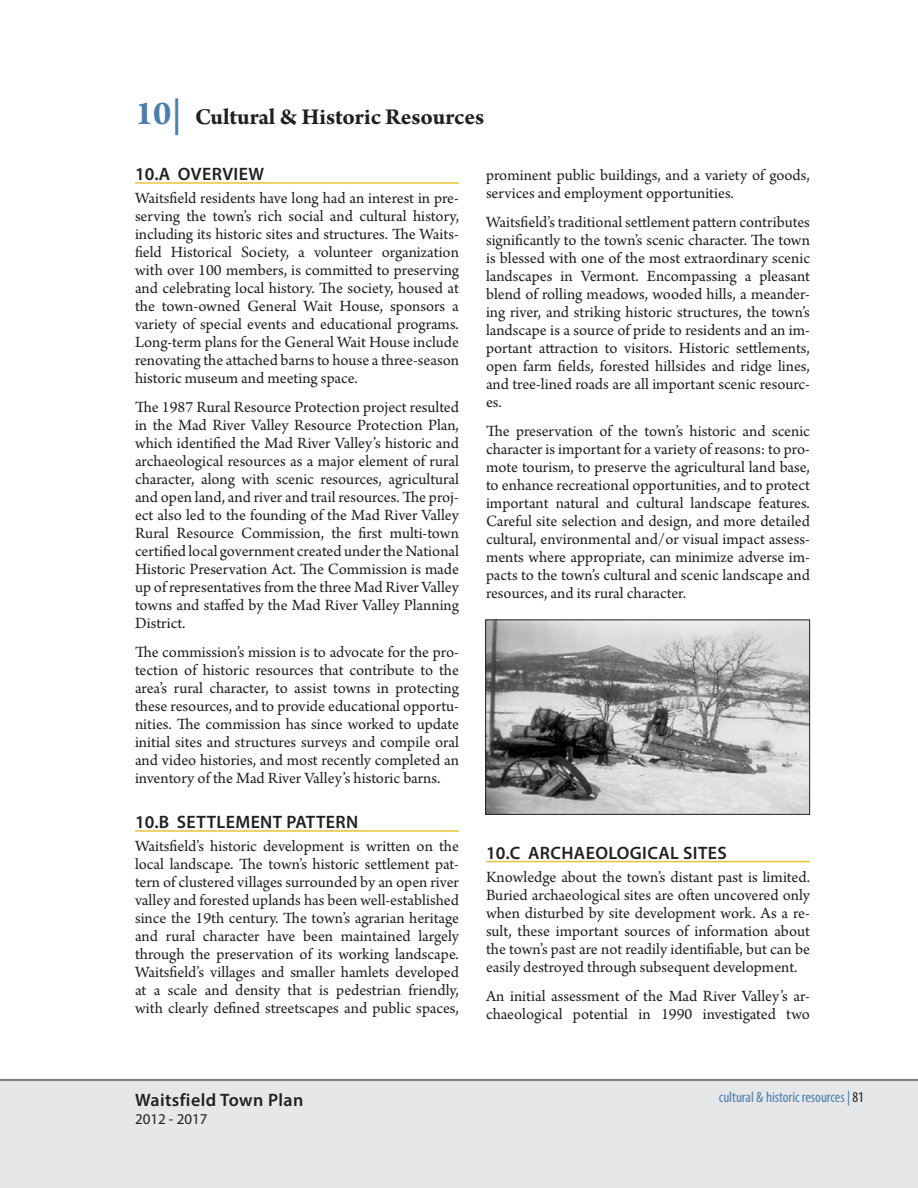
<style>
.page{position:relative;width:918px;height:1188px;background:#fff}
.page>*{position:absolute;margin:0;border:0;box-sizing:border-box;transform-origin:0 0}
.t1{font:700 24px "Arno Pro";letter-spacing:-.005em;color:#231f20}
.t2{font:600 18px "Myriad Pro";letter-spacing:.02em;color:#231f20}
.t3{font:16.5px/18px "Arno Pro";color:#231f20;text-align:justify}
.t4{font:condensed 15px "Myriad Pro";color:#4a7eac}
.t5{font:15px "Myriad Pro";color:#231f20}
.s1{font-size:36px;color:#4a7eac}
.s2{color:#231f20}
</style>
<div class="page">
<div style="left:0;top:1080px;width:918px;height:108px;background:#e6e7e9"></div>
<hr style="left:0;top:1079px;width:918px;height:2px;background:#808285">
<hr style="left:135px;top:182px;width:324px;height:2px;background:#e8c33a">
<hr style="left:135px;top:830px;width:324px;height:2px;background:#e8c33a">
<hr style="left:486px;top:861px;width:324px;height:1px;background:#e8c33a">
<img style="left:487px;top:622px;width:321px;height:191px">
<div style="left:485px;top:620px;width:325px;height:195px;border:1px solid #231f20"></div>
<p class="t1" style="left:135px;top:103px;width:351px"><span class="s1">10|</span> Cultural &amp; Historic Resources</p>
<p class="t2" style="left:135px;top:163px;width:130px">10.A OVERVIEW</p>
<p class="t3" style="left:135px;top:190px;width:326px">Waitsfield residents have long had an interest in pre&shy;serving the town’s rich social and cultural history, including its historic sites and structures. The Waits&shy;field Historical Society, a volunteer organization with over 100 members, is committed to preserving and celebrating local history. The society, housed at the town-owned General Wait House, sponsors a variety of special events and educational programs.<br>Long-term plans for the General Wait House include renovating the attached barns to house a three-season historic museum and meeting space.</p>
<p class="t3" style="left:135px;top:399px;width:326px">The 1987 Rural Resource Protection project resulted in the Mad River Valley Resource Protection Plan, which identified the Mad River Valley’s historic and archaeological resources as a major element of rural character, along with scenic resources, agricultural and open land, and river and trail resources. The proj&shy;ect also led to the founding of the Mad River Valley Rural Resource Commission, the first multi-town certified local government created under the National Historic Preservation Act. The Commission is made up of representatives from the three Mad River Valley towns and staffed by the Mad River Valley Planning District.</p>
<p class="t3" style="left:135px;top:644px;width:326px">The commission’s mission is to advocate for the pro&shy;tection of historic resources that contribute to the area’s rural character, to assist towns in protecting these resources, and to provide educational opportu&shy;nities. The commission has since worked to update initial sites and structures surveys and compile oral and video histories, and most recently completed an inventory of the Mad River Valley’s historic barns.</p>
<p class="t2" style="left:135px;top:811px;width:225px">10.B SETTLEMENT PATTERN</p>
<p class="t3" style="left:135px;top:838px;width:326px">Waitsfield’s historic development is written on the local landscape. The town’s historic settlement pat&shy;tern of clustered villages surrounded by an open river valley and forested uplands has been well-established since the 19th century. The town’s agrarian heritage and rural character have been maintained largely through the preservation of its working landscape.<br>Waitsfield’s villages and smaller hamlets developed at a scale and density that is pedestrian friendly, with clearly defined streetscapes and public spaces,</p>
<p class="t3" style="left:486px;top:167px;width:326px">prominent public buildings, and a variety of goods, services and employment opportunities.</p>
<p class="t3" style="left:486px;top:214px;width:326px">Waitsfield’s traditional settlement pattern contributes significantly to the town’s scenic character. The town is blessed with one of the most extraordinary scenic landscapes in Vermont. Encompassing a pleasant blend of rolling meadows, wooded hills, a meander&shy;ing river, and striking historic structures, the town’s landscape is a source of pride to residents and an im&shy;portant attraction to visitors. Historic settlements, open farm fields, forested hillsides and ridge lines, and tree-lined roads are all important scenic resourc&shy;es.</p>
<p class="t3" style="left:486px;top:423px;width:326px">The preservation of the town’s historic and scenic character is important for a variety of reasons: to pro&shy;mote tourism, to preserve the agricultural land base, to enhance recreational opportunities, and to protect important natural and cultural landscape features.<br>Careful site selection and design, and more detailed cultural, environmental and/or visual impact assess&shy;ments where appropriate, can minimize adverse im&shy;pacts to the town’s cultural and scenic landscape and resources, and its rural character.</p>
<p class="t2" style="left:486px;top:841px;width:242px">10.C ARCHAEOLOGICAL SITES</p>
<p class="t3" style="left:486px;top:869px;width:326px">Knowledge about the town’s distant past is limited.<br>Buried archaeological sites are often uncovered only when disturbed by site development work. As a re&shy;sult, these important sources of information about the town’s past are not readily identifiable, but can be easily destroyed through subsequent development.</p>
<p class="t3" style="left:486px;top:988px;width:325px">An initial assessment of the Mad River Valley’s ar&shy;chaeological potential in 1990 investigated two</p>
<p class="t2" style="left:135px;top:1089px;width:170px">Waitsfield Town Plan</p>
<p class="t5" style="left:135px;top:1110px;width:74px">2012 - 2017</p>
<p class="t4" style="left:719px;top:1088px;width:147px">cultural &amp; historic resources | <span class="s2">81</span></p>
</div>
